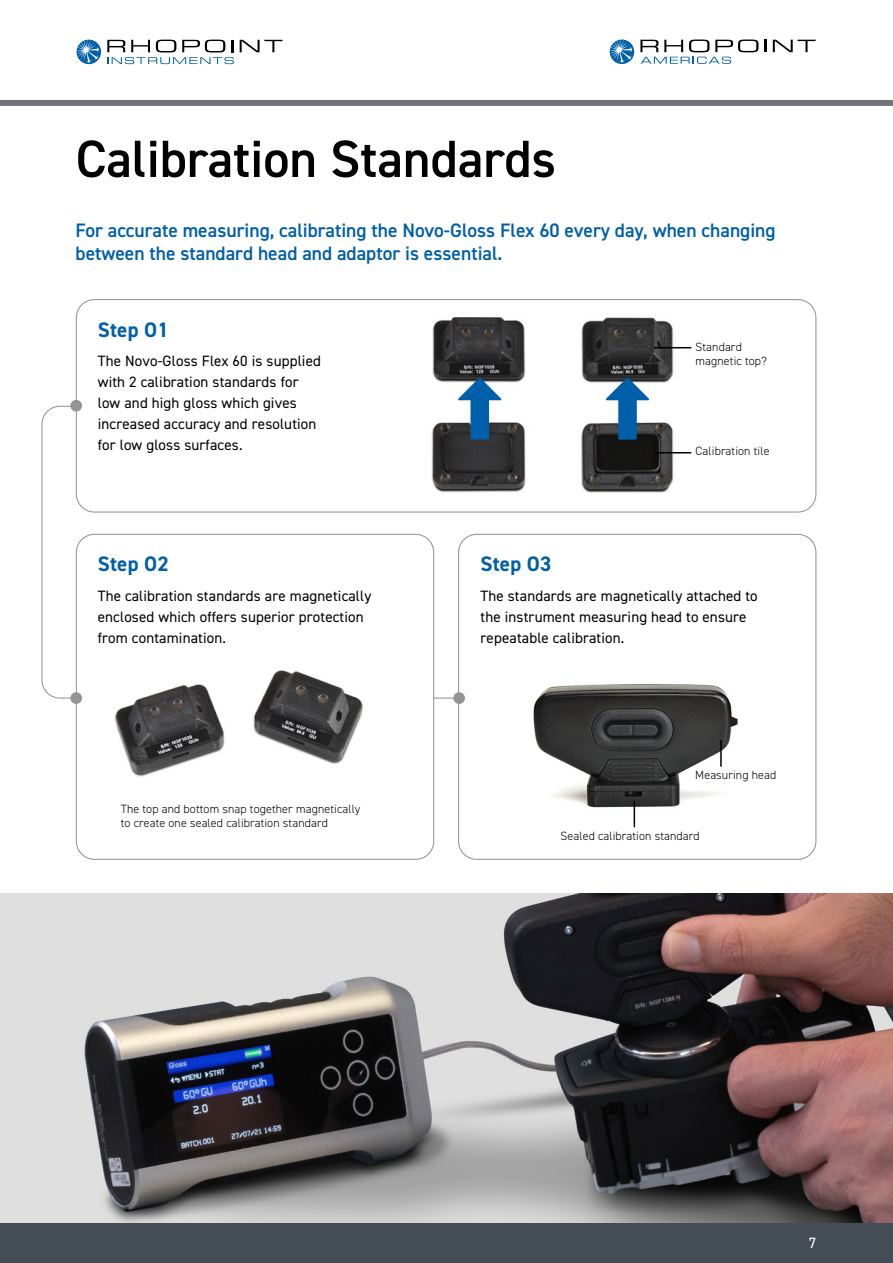
<style>
.page{position:relative;width:893px;height:1263px;background:#fff}
.page>*{position:absolute;margin:0;border:0;box-sizing:border-box;transform-origin:0 0}
.t1{font:600 52.5px "DIN2014";color:#000}
.t2{font:700 21px "DIN2014";letter-spacing:.01em;color:#005fa9}
.t3{font:600 19.5px/23.4px "DIN2014";color:#005fa9}
.t4{font:15px/21px "DIN2014";letter-spacing:.01em;color:#000}
.t5{font:15px "DIN2014";color:#fff}
.t6{font:300 12px/14.4px "DIN2014";letter-spacing:.01em;color:#000}
</style>
<div class="page">
<div style="left:0;top:100px;width:893px;height:6px;background:#70737a"></div>
<svg style="left:240px;top:40px;width:42px;height:12px"></svg>
<svg style="left:107px;top:40px;width:127px;height:24px"></svg>
<svg style="left:77px;top:40px;width:24px;height:24px"></svg>
<svg style="left:77px;top:40px;width:22px;height:23px"></svg>
<svg style="left:764px;top:40px;width:2px;height:12px"></svg>
<svg style="left:773px;top:40px;width:43px;height:12px"></svg>
<svg style="left:610px;top:40px;width:24px;height:24px"></svg>
<svg style="left:610px;top:40px;width:22px;height:23px"></svg>
<svg style="left:640px;top:40px;width:118px;height:24px"></svg>
<div style="left:0;top:1221px;width:893px;height:42px;background:#444d55"></div>
<div style="left:76px;top:299px;width:740px;height:214px;border:1px solid #949498;border-radius:18px"></div>
<div style="left:76px;top:534px;width:358px;height:326px;border:1px solid #949498;border-radius:18px"></div>
<div style="left:458px;top:534px;width:358px;height:326px;border:1px solid #949498;border-radius:18px"></div>
<img style="left:432px;top:317px;width:260px;height:66px">
<img style="left:431px;top:422px;width:261px;height:71px">
<hr style="left:654px;top:452px;width:37px;height:1px;background:#000">
<hr style="left:654px;top:347px;width:37px;height:1px;background:#000">
<svg style="left:458px;top:378px;width:43px;height:62px"></svg>
<svg style="left:606px;top:378px;width:43px;height:62px"></svg>
<img style="left:114px;top:670px;width:250px;height:107px">
<img style="left:533px;top:683px;width:205px;height:143px">
<svg style="left:634px;top:801px;width:1px;height:26px"></svg>
<hr style="left:720px;top:740px;width:2px;height:27px;background:#000">
<div style="left:70px;top:400px;width:12px;height:12px;background:#949498;border-radius:50%"></div>
<div style="left:70px;top:692px;width:12px;height:12px;background:#949498;border-radius:50%"></div>
<div style="left:453px;top:692px;width:12px;height:12px;background:#949498;border-radius:50%"></div>
<img style="left:0;top:893px;width:893px;height:329px">
<h1 class="t1" style="left:76px;top:134px;width:482px">Calibration Standards</h1>
<h3 class="t3" style="left:76px;top:219px;width:701px">For accurate measuring, calibrating the Novo-Gloss Flex 60 every day, when changing between the standard head and adaptor is essential.</h3>
<h2 class="t2" style="left:98px;top:320px;width:73px">Step O1</h2>
<p class="t4" style="left:98px;top:351px;width:225px">The Novo-Gloss Flex 60 is supplied with 2 calibration standards for low and high gloss which gives increased accuracy and resolution for low gloss surfaces.</p>
<h2 class="t2" style="left:98px;top:554px;width:73px">Step O2</h2>
<p class="t4" style="left:98px;top:586px;width:275px">The calibration standards are magnetically enclosed which offers superior protection from contamination.</p>
<p class="t6" style="left:121px;top:802px;width:241px">The top and bottom snap together magnetically to create one sealed calibration standard</p>
<p class="t6" style="left:696px;top:340px;width:73px">Standard magnetic top?</p>
<p class="t6" style="left:696px;top:444px;width:76px">Calibration tile</p>
<h2 class="t2" style="left:480px;top:554px;width:73px">Step O3</h2>
<p class="t4" style="left:480px;top:586px;width:279px">The standards are magnetically attached to the instrument measuring head to ensure repeatable calibration.</p>
<p class="t6" style="left:695px;top:768px;width:83px">Measuring head</p>
<p class="t6" style="left:561px;top:829px;width:141px">Sealed calibration standard</p>
<p class="t5" style="left:809px;top:1236px;width:9px">7</p>
</div>
